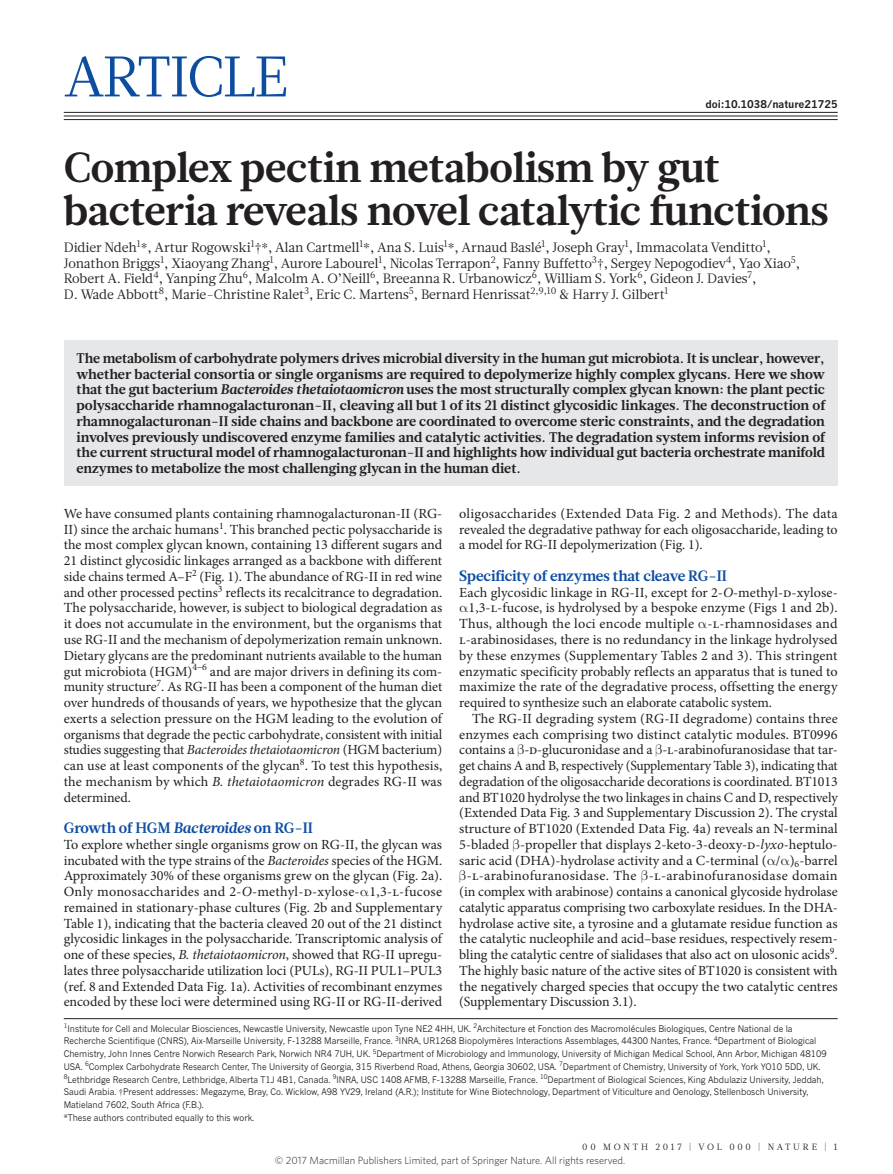
<style>
.page{position:relative;width:893px;height:1174px;background:#fff}
.page>*{position:absolute;margin:0;border:0;box-sizing:border-box;transform-origin:0 0}
.t1{font:57px "Glosa Math";letter-spacing:-.025em;color:#0d4da1}
.t2{font:700 42px/43.5px "Glosa Math";letter-spacing:-.005em;color:#231f20}
.t3{font:700 15px "Glosa Math";letter-spacing:-.005em;color:#0d4da1}
.t4{font:13.95px/15.8px "Minion Pro";letter-spacing:-.005em;color:#231f20;text-align:justify}
.t5{font:700 13.95px/15.8px "Glosa Math";color:#231f20;text-align:justify}
.t6{font:13.95px "Minion Pro";letter-spacing:.02em;color:#231f20}
.t7{font:13.95px "Minion Pro";letter-spacing:.015em;color:#231f20}
.t8{font:13.5px/15.8px "Glosa Math";letter-spacing:-.005em;color:#231f20}
.t9{font:300 10.5px "Whitney";color:#231f20}
.t10{font:700 10.5px "News Gothic MT Std";letter-spacing:-.005em;color:#231f20}
.t11{font:9px/12.8px "News Gothic MT Std";color:#231f20;scale:.95 1}
.t12{font:9px "Glosa Math";letter-spacing:.3em;color:#231f20}
.s1{font-family:"STIX General"}
.s2{font-style:italic}
</style>
<div class="page">
<hr style="left:64px;top:112px;width:774px;height:1px;background:#231f20">
<hr style="left:64px;top:116px;width:774px;height:1px;background:#231f20">
<hr style="left:64px;top:119px;width:774px;height:1px;background:#231f20">
<div style="left:64px;top:340px;width:774px;height:146px;background:#e6e7e9"></div>
<hr style="left:64px;top:1018px;width:774px;height:1px;background:#231f20">
<h1 class="t1" style="left:64px;top:39px;width:191px">Article</h1>
<p class="t10" style="left:705px;top:98px;width:134px">doi:10.1038/nature21725</p>
<h2 class="t2" style="left:64px;top:146px;width:767px">Complex pectin metabolism by gut bacteria reveals novel catalytic functions</h2>
<p class="t8" style="left:64px;top:239px;width:738px">Didier Ndeh<sup>1</sup><span class="s1">*</span>, Artur Rogowski<sup>1</sup><span class="s1">†*</span>, Alan C artmell<sup>1</sup><span class="s1">*</span>, Ana S. Luis<sup>1</sup><span class="s1">*</span>, Arnaud Baslé<sup>1</sup>, Joseph Gray<sup>1</sup>, Immacolata Venditto<sup>1</sup>, Jonathon Briggs<sup>1</sup>, Xiaoyang Zhang<sup>1</sup>, Aurore Labourel<sup>1</sup>, Nicolas Terrapon<sup>2</sup>, Fanny Buffetto<sup>3</sup><span class="s1">†</span>, Sergey Nepogodiev<sup>4</sup>, Yao Xiao<sup>5</sup>, Robert A. Field<sup>4</sup>, Yanping Zhu<sup>6</sup>, Malcolm A. O ’Neill<sup>6</sup>, Breeanna R. Urbanowicz<sup>6</sup>, William S. York<sup>6</sup>, Gideon J. Davies<sup>7</sup>,<br>D. Wade Abbott<sup>8</sup>, Marie-Christine Ralet<sup>3</sup>, Eric C . Martens<sup>5</sup>, Bernard Henrissat<sup>2,9,10</sup> &amp; Harry J. Gilbert<sup>1</sup></p>
<p class="t5" style="left:77px;top:350px;width:750px">The metabolism of carbohydrate polymers drives microbial diversity in the human gut microbiota. It is unclear, however, whether bacterial consortia or single organisms are required to depolymerize highly complex glycans. Here we show that the gut bacterium <span class="s2">Bacteroides thetaiotaomicron</span> uses the most structurally complex glycan known: the plant pectic polysaccharide rhamnogalacturonan-II, cleaving all but 1 of its 21 distinct glycosidic linkages. The deconstruction of rhamnogalacturonan-II side chains and backbone are coordinated to overcome steric constraints, and the degradation involves previously undiscovered enzyme families and catalytic activities. The degradation system informs revision of the current structural model of rhamnogalacturonan-II and highlights how individual gut bacteria orchestrate manifold enzymes to metabolize the most challenging glycan in the human diet.</p>
<p class="t4" style="left:64px;top:505px;width:380px">We have consumed plants containing rhamnogalacturonan-II (RG-II) since the archaic humans<sup>1</sup>. This branched pectic polysaccharide is the most complex glycan known, containing 13 different sugars and 21 distinct glycosidic linkages arranged as a backbone with different side chains termed A–F<sup>2</sup> (Fig. 1). The abundance of RG-II in red wine and other processed pectins<sup>3</sup> reflects its recalcitrance to degradation.<br>The polysaccharide, however, is subject to biological degradation as it does not accumulate in the environment, but the organisms that use RG-II and the mechanism of depolymerization remain unknown.<br>Dietary glycans are the predominant nutrients available to the human gut microbiota (HGM)<sup>4–6</sup> and are major drivers in defining its com&shy;munity structure<sup>7</sup>. As RG-II has been a component of the human diet over hundreds of thousands of years, we hypothesize that the glycan exerts a selection pressure on the HGM leading to the evolution of organisms that degrade the pectic carbohydrate, consistent with initial studies suggesting that <span class="s2">Bacteroides thetaiotaomicron</span> (HGM bacterium) can use at least components of the glycan<sup>8</sup>. To test this hypothesis, the mechanism by which <span class="s2">B. thetaiotaomicron</span> degrades RG-II was determined.</p>
<p class="t3" style="left:64px;top:818px;width:251px">Growth of HGM <span class="s2">Bacteroides</span> on RG-II</p>
<p class="t4" style="left:64px;top:836px;width:380px">To explore whether single organisms grow on RG-II, the glycan was incubated with the type strains of the <span class="s2">Bacteroides</span> species of the HGM.<br>Approximately 30% of these organisms grew on the glycan (Fig. 2a).<br>Only monosaccharides and 2-<span class="s2">O</span>-methyl-d-xylose- 1,3-l-fucose remained in stationary-phase cultures (Fig. 2b and Supplementary Table 1), indicating that the bacteria cleaved 20 out of the 21 distinct glycosidic linkages in the polysaccharide. Transcriptomic analysis of one of these species, <span class="s2">B. thetaiotaomicron</span>, showed that RG-II upregu&shy;lates three polysaccharide utilization loci (PULs), RG-II PUL1–PUL3 (ref. 8 and Extended Data Fig. 1a). Activities of recombinant enzymes encoded by these loci were determined using RG-II or RG-II-derived</p>
<p class="t4" style="left:459px;top:505px;width:380px">oligosaccharides (Extended Data Fig. 2 and Methods). The data revealed the degradative pathway for each oligosaccharide, leading to a model for RG-II depolymerization (Fig. 1).</p>
<p class="t3" style="left:459px;top:566px;width:269px">Specificity of enzymes that cleave RG-II</p>
<p class="t4" style="left:459px;top:584px;width:380px">Each glycosidic linkage in RG-II, except for 2-<span class="s2">O</span>-methyl-d-xylose-</p>
<p class="t4" style="left:468px;top:600px;width:371px">1,3-l-fucose, is hydrolysed by a bespoke enzyme (Figs 1 and 2b).</p>
<p class="t7" style="left:459px;top:614px;width:380px">Thus, although the loci encode multiple -l-rhamnosidases and</p>
<p class="t4" style="left:459px;top:631px;width:380px">l-arabinosidases, there is no redundancy in the linkage hydrolysed</p>
<p class="t4" style="left:459px;top:647px;width:380px">by these enzymes (Supplementary Tables 2 and 3). This stringent</p>
<p class="t4" style="left:459px;top:663px;width:380px">enzymatic specificity probably reflects an apparatus that is tuned to</p>
<p class="t4" style="left:459px;top:679px;width:380px">maximize the rate of the degradative process, offsetting the energy</p>
<p class="t4" style="left:459px;top:694px;width:314px">required to synthesize such an elaborate catabolic system.</p>
<p class="t4" style="left:472px;top:710px;width:367px">The RG-II degrading system (RG-II degradome) contains three</p>
<p class="t4" style="left:459px;top:726px;width:380px">enzymes each comprising two distinct catalytic modules. BT0996</p>
<p class="t4" style="left:459px;top:742px;width:380px">contains a -d-glucuronidase and a -l-arabinofuranosidase that tar-</p>
<p class="t4" style="left:459px;top:757px;width:380px">get chains A and B, respectively (Supplementary Table 3), indicating that</p>
<p class="t4" style="left:459px;top:773px;width:380px">degradation of the oligosaccharide decorations is coordinated. BT1013</p>
<p class="t4" style="left:459px;top:789px;width:380px">and BT1020 hydrolyse the two linkages in chains C and D, respectively</p>
<p class="t4" style="left:459px;top:805px;width:380px">(Extended Data Fig. 3 and Supplementary Discussion 2). The crystal</p>
<p class="t4" style="left:459px;top:820px;width:380px">structure of BT1020 (Extended Data Fig. 4a) reveals an N-terminal</p>
<p class="t4" style="left:459px;top:836px;width:380px">5-bladed -propeller that displays 2-keto-3-deoxy-d-<span class="s2">lyxo</span>-heptulo-</p>
<p class="t4" style="left:459px;top:852px;width:380px">saric acid (DHA)-hydrolase activity and a C-terminal ( / )<sub>6</sub>-barrel</p>
<p class="t6" style="left:467px;top:866px;width:373px">-l-arabinofuranosidase. The -l-arabinofuranosidase domain</p>
<p class="t4" style="left:459px;top:883px;width:380px">(in complex with arabinose) contains a canonical glycoside hydrolase</p>
<p class="t4" style="left:459px;top:899px;width:380px">catalytic apparatus comprising two carboxylate residues. In the DHA-</p>
<p class="t4" style="left:459px;top:915px;width:380px">hydrolase active site, a tyrosine and a glutamate residue function as</p>
<p class="t4" style="left:459px;top:931px;width:380px">the catalytic nucleophile and acid–base residues, respectively resem-</p>
<p class="t4" style="left:459px;top:946px;width:380px">bling the catalytic centre of sialidases that also act on ulosonic acids<sup>9</sup>.</p>
<p class="t4" style="left:459px;top:962px;width:380px">The highly basic nature of the active sites of BT1020 is consistent with</p>
<p class="t4" style="left:459px;top:978px;width:380px">the negatively charged species that occupy the two catalytic centres</p>
<p class="t4" style="left:459px;top:994px;width:179px">(Supplementary Discussion 3.1).</p>
<p class="t11" style="left:64px;top:1021px;width:805px"><sup>1</sup>Institute for Cell and Molecular Biosciences, Newcastle University, Newcastle upon Tyne NE2 4HH, UK. <sup>2</sup>Architecture et Fonction des Macromolécules Biologiques, Centre National de la Recherche Scientifique (CNRS), Aix-Marseille University, F-13288 Marseille, France. <sup>3</sup>INRA, UR1268 Biopolymères Interactions Assemblages, 44300 Nantes, France. <sup>4</sup>Department of Biological Chemistry, John Innes Centre Norwich Research Park, Norwich NR4 7UH, UK. <sup>5</sup>Department of Microbiology and Immunology, University of Michigan Medical School, Ann Arbor, Michigan 48109<br>USA. <sup>6</sup>Complex Carbohydrate Research Center, The University of Georgia, 315 Riverbend Road, Athens, Georgia 30602, USA. <sup>7</sup>Department of Chemistry, University of York, York YO10 5DD, UK.<br><sup>8</sup>Lethbridge Research Centre, Lethbridge, Alberta T1J 4B1, Canada. <sup>9</sup>INRA, USC 1408 AFMB, F-13288 Marseille, France. <sup>10</sup>Department of Biological Sciences, King Abdulaziz University, Jeddah, Saudi Arabia. <span class="s1">†</span>Present addresses: Megazyme, Bray, Co. Wicklow, A98 YV29, Ireland (A.R.); Institute for Wine Biotechnology, Department of Viticulture and Oenology, Stellenbosch University, Matieland 7602, South Africa (F.B.).<br>*These authors contributed equally to this work.</p>
<p class="t9" style="left:275px;top:1153px;width:352px">© 2017 Macmillan Publishers Limited, part of Springer Nature. All rights reserved.</p>
<p class="t12" style="left:582px;top:1141px;width:257px">00 Month 2017 | VOL 000 | NATURE | 1</p>
</div>
